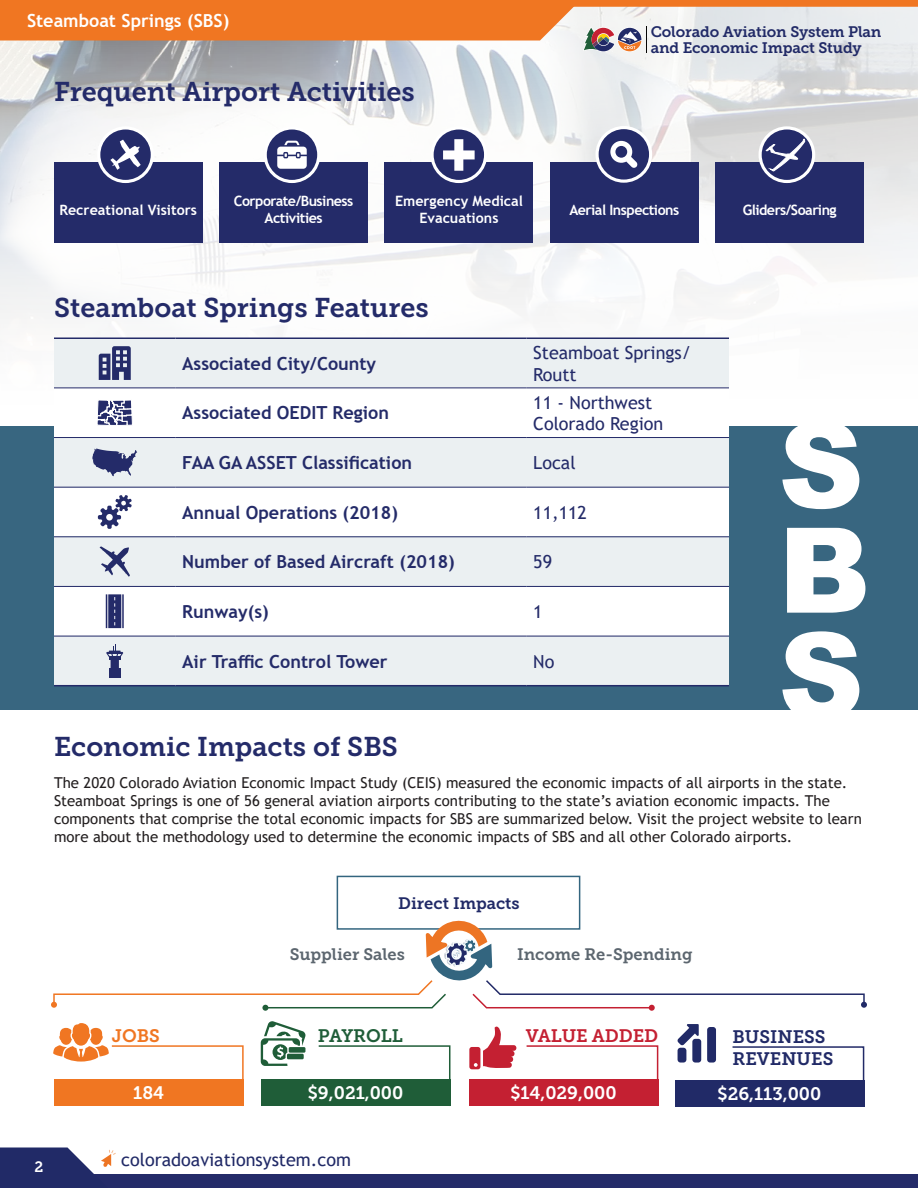
<style>
.page{position:relative;width:918px;height:1188px;background:#fff}
.page>*{position:absolute;margin:0;border:0;box-sizing:border-box;transform-origin:0 0}
.Giant_ID_text_white{font:900 118.5px "Arial";color:#fff}
.Subhead_Blue{font:27px "Museo Slab 700";color:#242b69}
.t1{font:700 18px "Trebuchet MS";color:#242b69}
.t2{font:18px/21.6px "Trebuchet MS";color:#242b69}
.White_Text{font:18px "Museo Slab 700";color:#fff}
.t3{font:18px "Trebuchet MS";color:#212a67}
.t4{font:700 18px "Trebuchet MS";color:#fff}
.White_Text-2{font:18px/21.6px "Museo Slab 700";color:#212a67}
.White_Text-3{font:18px "Museo Slab 700";color:#c42032}
.White_Text-4{font:18px "Museo Slab 700";letter-spacing:-.005em;color:#1f5d38}
.White_Text-5{font:18px "Museo Slab 700";color:#f07622}
.Header_2{font:16.5px "Museo Slab 700";color:#5c666f}
.Header_2-2{font:16.5px "Museo Slab 700";color:#212a67}
.t5{font:15.15px/15.8px "Museo Slab 700";letter-spacing:-.01em;color:#212a67}
.t6{font:15px/18px "Trebuchet MS";color:#231f20}
.t7{font:15px "Museo Slab 700";color:#fff}
.Icon_Text_Box_Name{font:700 14.25px/17.1px "Trebuchet MS";letter-spacing:-.035em;color:#fff;text-align:center}
.Icon_Text_Box_Name-2{font:700 14.25px/17.1px "Trebuchet MS";color:#fff;text-align:center}
</style>
<div class="page">
<img style="left:0;top:7px;width:918px;height:420px">
<div style="left:0;top:427px;width:918px;height:283px;background:#386680"></div>
<div style="left:0;top:1174px;width:918px;height:14px;background:#242b69"></div>
<div style="left:0;top:0;width:918px;height:7px;background:#f07622"></div>
<div style="left:54px;top:162px;width:148px;height:81px;background:#242b69"></div>
<svg style="left:99px;top:128px;width:53px;height:53px"></svg>
<div style="left:97px;top:126px;width:57px;height:57px;border:3px solid #fff;border-radius:50%"></div>
<svg style="left:110px;top:140px;width:31px;height:30px"></svg>
<div style="left:337px;top:876px;width:243px;height:54px;border:2px solid #33657f"></div>
<svg style="left:53px;top:1023px;width:191px;height:56px"></svg>
<div style="left:54px;top:1079px;width:190px;height:27px;background:#f07622"></div>
<svg style="left:677px;top:1024px;width:22px;height:21px"></svg>
<div style="left:678px;top:1048px;width:8px;height:15px;background:#212a67;border-radius:3px"></div>
<div style="left:692px;top:1039px;width:9px;height:24px;background:#212a67;border-radius:3px"></div>
<div style="left:707px;top:1027px;width:9px;height:36px;background:#212a67;border-radius:3px"></div>
<svg style="left:732px;top:1046px;width:133px;height:61px"></svg>
<div style="left:675px;top:1080px;width:189px;height:27px;background:#212a67"></div>
<svg style="left:261px;top:1021px;width:44px;height:45px"></svg>
<svg style="left:318px;top:1045px;width:133px;height:61px"></svg>
<div style="left:261px;top:1079px;width:189px;height:27px;background:#1f5d38"></div>
<svg style="left:469px;top:1026px;width:47px;height:43px"></svg>
<svg style="left:526px;top:1045px;width:133px;height:61px"></svg>
<div style="left:469px;top:1079px;width:189px;height:27px;background:#c42032"></div>
<svg style="left:51px;top:917px;width:816px;height:94px"></svg>
<div style="left:219px;top:162px;width:149px;height:81px;background:#242b69"></div>
<svg style="left:265px;top:128px;width:54px;height:53px"></svg>
<div style="left:264px;top:126px;width:56px;height:57px;border:3px solid #fff;border-radius:50%"></div>
<svg style="left:277px;top:141px;width:30px;height:28px"></svg>
<div style="left:385px;top:162px;width:148px;height:81px;background:#242b69"></div>
<div style="left:550px;top:162px;width:149px;height:81px;background:#242b69"></div>
<div style="left:716px;top:162px;width:148px;height:81px;background:#242b69"></div>
<div style="left:54px;top:339px;width:675px;height:346px;background:#ebf0f2"></div>
<svg style="left:54px;top:389px;width:675px;height:247px;fill:#fff"></svg>
<hr style="left:54px;top:388px;width:122px;height:1px;background:#242b69">
<hr style="left:176px;top:388px;width:350px;height:1px;background:#242b69">
<hr style="left:526px;top:388px;width:203px;height:1px;background:#242b69">
<hr style="left:54px;top:437px;width:122px;height:1px;background:#242b69">
<hr style="left:176px;top:437px;width:350px;height:1px;background:#242b69">
<hr style="left:526px;top:437px;width:203px;height:1px;background:#242b69">
<hr style="left:54px;top:487px;width:122px;height:1px;background:#242b69">
<hr style="left:176px;top:487px;width:350px;height:1px;background:#242b69">
<hr style="left:526px;top:487px;width:203px;height:1px;background:#242b69">
<hr style="left:54px;top:536px;width:122px;height:1px;background:#242b69">
<hr style="left:176px;top:536px;width:350px;height:1px;background:#242b69">
<hr style="left:526px;top:536px;width:203px;height:1px;background:#242b69">
<hr style="left:54px;top:586px;width:122px;height:1px;background:#242b69">
<hr style="left:176px;top:586px;width:350px;height:1px;background:#242b69">
<hr style="left:526px;top:586px;width:203px;height:1px;background:#242b69">
<hr style="left:54px;top:636px;width:122px;height:1px;background:#242b69">
<hr style="left:176px;top:636px;width:350px;height:1px;background:#242b69">
<hr style="left:526px;top:636px;width:203px;height:1px;background:#242b69">
<hr style="left:54px;top:338px;width:122px;height:1px;background:#242b69">
<hr style="left:176px;top:338px;width:350px;height:1px;background:#242b69">
<hr style="left:526px;top:338px;width:203px;height:1px;background:#242b69">
<hr style="left:54px;top:685px;width:122px;height:1px;background:#242b69">
<hr style="left:176px;top:685px;width:350px;height:1px;background:#242b69">
<hr style="left:526px;top:685px;width:203px;height:1px;background:#242b69">
<svg style="left:99px;top:346px;width:32px;height:34px"></svg>
<svg style="left:97px;top:400px;width:36px;height:26px"></svg>
<svg style="left:92px;top:448px;width:46px;height:28px"></svg>
<svg style="left:98px;top:495px;width:34px;height:34px"></svg>
<svg style="left:100px;top:546px;width:30px;height:31px"></svg>
<svg style="left:106px;top:594px;width:18px;height:34px"></svg>
<svg style="left:106px;top:644px;width:17px;height:34px"></svg>
<svg style="left:0;top:1148px;width:116px;height:26px"></svg>
<svg style="left:597px;top:128px;width:54px;height:53px"></svg>
<div style="left:595px;top:126px;width:57px;height:57px;border:3px solid #fff;border-radius:50%"></div>
<svg style="left:610px;top:141px;width:28px;height:27px"></svg>
<svg style="left:432px;top:128px;width:54px;height:53px"></svg>
<div style="left:431px;top:126px;width:56px;height:57px;border:3px solid #fff;border-radius:50%"></div>
<svg style="left:443px;top:139px;width:32px;height:32px"></svg>
<svg style="left:760px;top:128px;width:54px;height:53px"></svg>
<div style="left:759px;top:126px;width:56px;height:57px;border:3px solid #fff;border-radius:50%"></div>
<svg style="left:766px;top:139px;width:39px;height:32px"></svg>
<svg style="left:0;top:6px;width:647px;height:47px"></svg>
<p class="t4" style="left:27px;top:9px;width:204px">Steamboat Springs (SBS)</p>
<p class="Subhead_Blue" style="left:54px;top:77px;width:362px">Frequent Airport Activities</p>
<p class="t5" style="left:651px;top:24px;width:232px">Colorado Aviation System Plan and Economic Impact Study</p>
<p class="Icon_Text_Box_Name-2" style="left:59px;top:201px;width:139px">Recreational Visitors</p>
<p class="Icon_Text_Box_Name" style="left:234px;top:192px;width:121px">Corporate/Business<br>Activities</p>
<p class="Icon_Text_Box_Name-2" style="left:395px;top:192px;width:130px">Emergency Medical<br>Evacuations</p>
<p class="Icon_Text_Box_Name" style="left:569px;top:201px;width:111px">Aerial Inspections</p>
<p class="Icon_Text_Box_Name" style="left:743px;top:201px;width:96px">Gliders/Soaring</p>
<p class="Subhead_Blue" style="left:54px;top:293px;width:376px">Steamboat Springs Features</p>
<p class="t1" style="left:182px;top:352px;width:195px">Associated City/County</p>
<p class="t2" style="left:533px;top:342px;width:160px">Steamboat Springs/<br>Routt</p>
<p class="t1" style="left:182px;top:402px;width:208px">Associated OEDIT Region</p>
<p class="t2" style="left:533px;top:391px;width:132px">11 - Northwest<br>Colorado Region</p>
<p class="t1" style="left:182px;top:451px;width:231px">FAA GA ASSET Classification</p>
<p class="t2" style="left:533px;top:452px;width:44px">Local</p>
<p class="t1" style="left:182px;top:501px;width:217px">Annual Operations (2018)</p>
<p class="t2" style="left:533px;top:501px;width:55px">11,112</p>
<p class="t1" style="left:182px;top:551px;width:274px">Number of Based Aircraft (2018)</p>
<p class="t2" style="left:533px;top:551px;width:20px">59</p>
<p class="t1" style="left:182px;top:600px;width:88px">Runway(s)</p>
<p class="t2" style="left:533px;top:601px;width:11px">1</p>
<p class="t1" style="left:182px;top:650px;width:207px">Air Traffic Control Tower</p>
<p class="t2" style="left:533px;top:650px;width:23px">No</p>
<p class="Giant_ID_text_white" style="left:778px;top:379px;width:87px">S</p>
<p class="Giant_ID_text_white" style="left:778px;top:484px;width:94px">B</p>
<p class="Giant_ID_text_white" style="left:778px;top:589px;width:87px">S</p>
<p class="Subhead_Blue" style="left:54px;top:731px;width:346px">Economic Impacts of SBS</p>
<p class="t6" style="left:54px;top:773px;width:809px">The 2020 Colorado Aviation Economic Impact Study (CEIS) measured the economic impacts of all airports in the state.<br>Steamboat Springs is one of 56 general aviation airports contributing to the state’s aviation economic impacts. The components that comprise the total economic impacts for SBS are summarized below. Visit the project website to learn more about the methodology used to determine the economic impacts of SBS and all other Colorado airports.</p>
<p class="Header_2-2" style="left:398px;top:894px;width:123px">Direct Impacts</p>
<p class="t7" style="left:34px;top:1158px;width:10px">2</p>
<p class="Header_2" style="left:290px;top:945px;width:117px">Supplier Sales</p>
<p class="Header_2" style="left:517px;top:945px;width:177px">Income Re-Spending</p>
<p class="White_Text-5" style="left:112px;top:1026px;width:49px">JOBS</p>
<p class="White_Text-4" style="left:318px;top:1026px;width:86px">PAYROLL</p>
<p class="White_Text-3" style="left:526px;top:1026px;width:134px">VALUE ADDED</p>
<p class="White_Text-2" style="left:733px;top:1026px;width:102px">BUSINESS<br>REVENUES</p>
<p class="White_Text" style="left:133px;top:1083px;width:33px">184</p>
<p class="White_Text" style="left:308px;top:1083px;width:97px">$9,021,000</p>
<p class="White_Text" style="left:510px;top:1083px;width:108px">$14,029,000</p>
<p class="White_Text" style="left:718px;top:1084px;width:105px">$26,113,000</p>
<p class="t3" style="left:121px;top:1148px;width:231px">coloradoaviationsystem.com</p>
</div>
